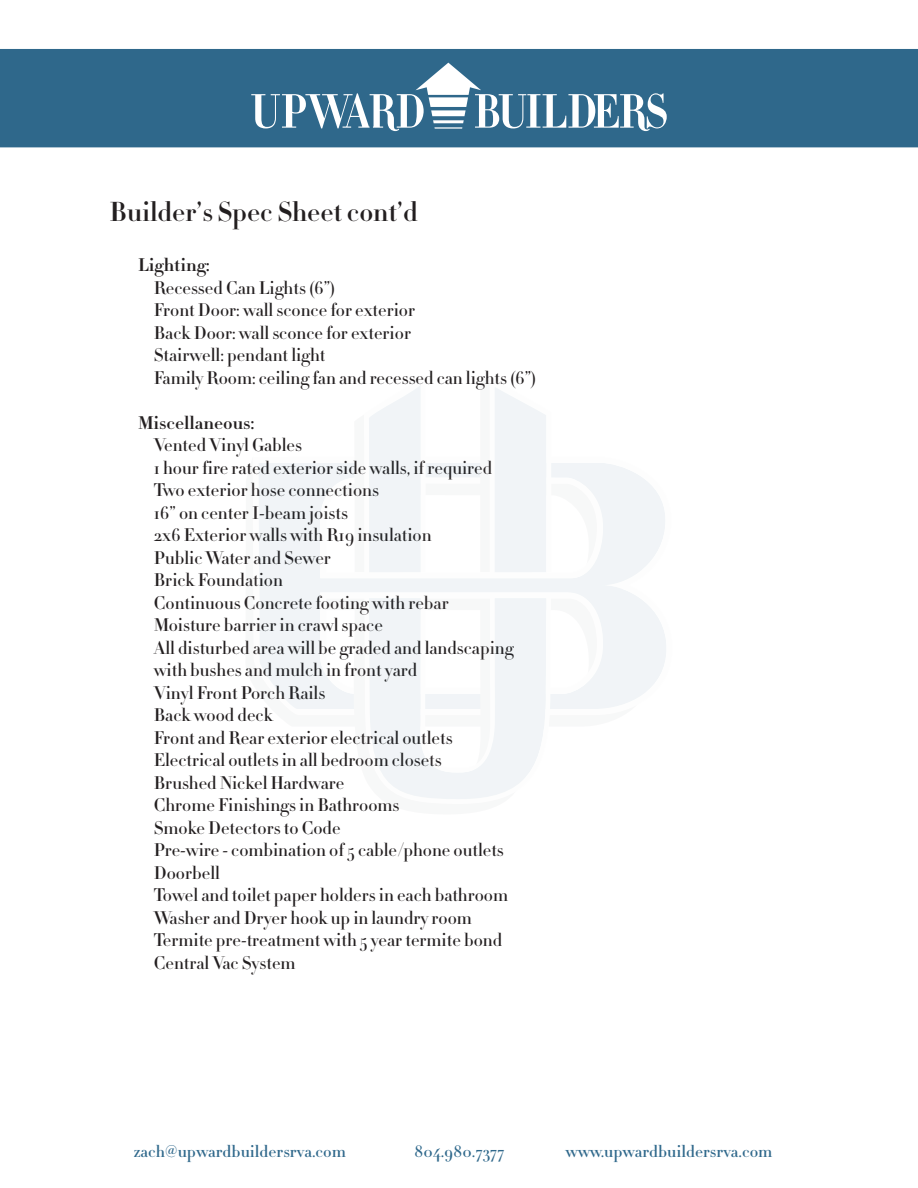
<style>
.page{position:relative;width:918px;height:1188px;background:#fff}
.page>*{position:absolute;margin:0;border:0;box-sizing:border-box;transform-origin:0 0}
.t1{font:700 27px "Didot HTF 16";color:#231f20}
.t2{font:500 18px/22.5px "Didot HTF 16";color:#231f20}
.t3{font:700 18px "Didot HTF 06";color:#231f20}
.t4{font:500 16.5px "Didot HTF 06";color:#2f688b}
</style>
<div class="page">
<svg style="left:259px;top:463px;width:407px;height:246px;fill:#f1f4f7"></svg>
<svg style="left:353px;top:594px;width:198px;height:205px"></svg>
<svg style="left:480px;top:387px;width:71px;height:185px"></svg>
<svg style="left:354px;top:386px;width:72px;height:186px"></svg>
<svg style="left:0;top:49px;width:918px;height:98px;background:#3d7293"></svg>
<svg style="left:630px;top:95px;width:7px;height:15px"></svg>
<h1 class="t1" style="left:110px;top:195px;width:310px">Builder’s Spec Sheet cont’d</h1>
<p class="t3" style="left:138px;top:254px;width:73px">Lighting:</p>
<p class="t2" style="left:154px;top:277px;width:384px">Recessed Can Lights (6”)<br>Front Door: wall sconce for exterior<br>Back Door: wall sconce for exterior<br>Stairwell: pendant light<br>Family Room: ceiling fan and recessed can lights (6”)</p>
<p class="t3" style="left:138px;top:411px;width:118px">Miscellaneous:</p>
<p class="t2" style="left:154px;top:434px;width:361px">Vented Vinyl Gables<br>1 hour fire rated exterior side walls, if required<br>Two exterior hose connections<br>16” on center I-beam joists<br>2x6 Exterior walls with R19 insulation<br>Public Water and Sewer<br>Brick Foundation<br>Continuous Concrete footing with rebar<br>Moisture barrier in crawl space<br>All disturbed area will be graded and landscaping with bushes and mulch in front yard<br>Vinyl Front Porch Rails<br>Back wood deck<br>Front and Rear exterior electrical outlets<br>Electrical outlets in all bedroom closets<br>Brushed Nickel Hardware<br>Chrome Finishings in Bathrooms<br>Smoke Detectors to Code<br>Pre-wire - combination of 5 cable/phone outlets<br>Doorbell<br>Towel and toilet paper holders in each bathroom<br>Washer and Dryer hook up in laundry room<br>Termite pre-treatment with 5 year termite bond<br>Central Vac System</p>
<p class="t4" style="left:133px;top:1141px;width:214px">zach@upwardbuildersrva.com</p>
<p class="t4" style="left:414px;top:1141px;width:92px">804.980.7377</p>
<p class="t4" style="left:566px;top:1141px;width:208px">www.upwardbuildersrva.com</p>
</div>
